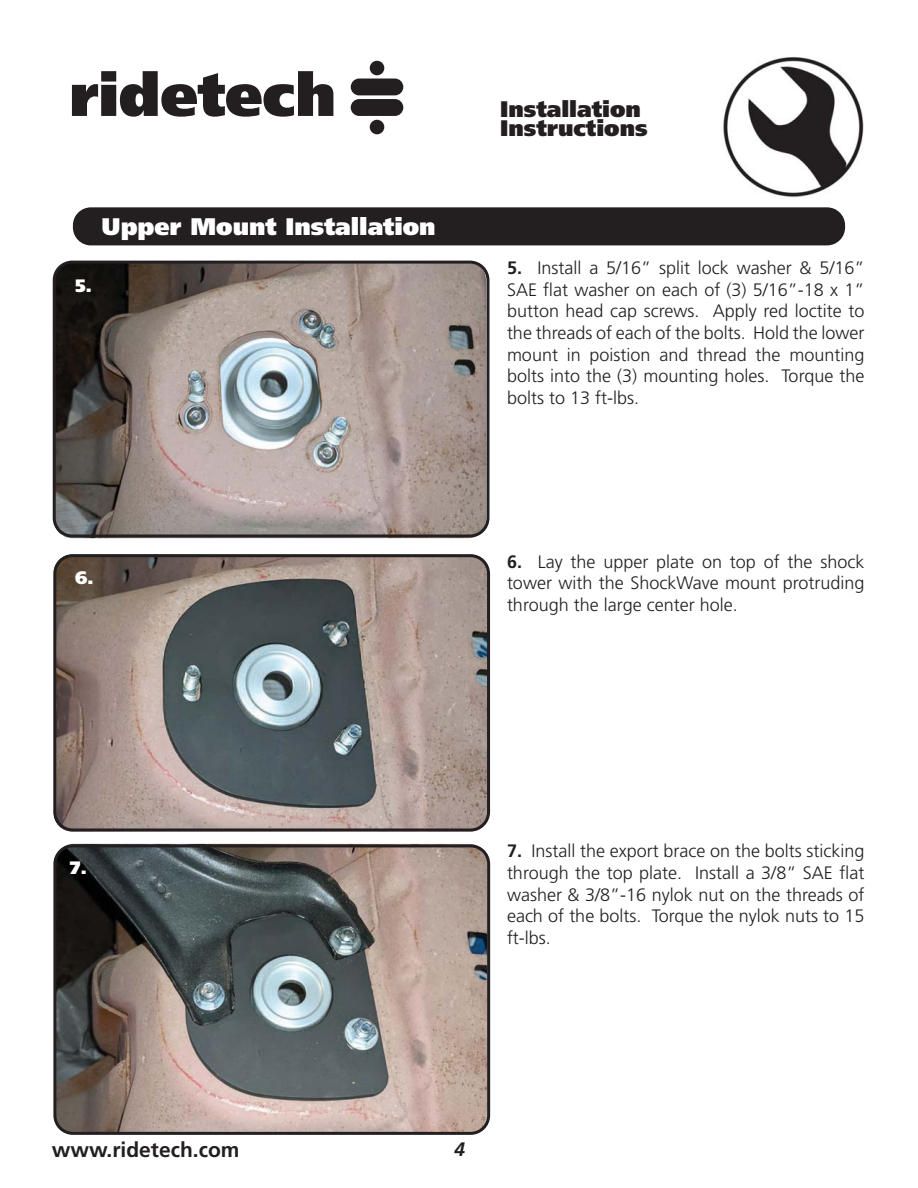
<style>
.page{position:relative;width:918px;height:1188px;background:#fff}
.page>*{position:absolute;margin:0;border:0;box-sizing:border-box;transform-origin:0 0}
.t1{font:900 24px "Frutiger";color:#fff}
.t2{font:900 22.5px/19.5px "Frutiger";color:#231f20}
.t3{font:700 21px "Frutiger";color:#231f20}
.t4{font:italic 700 19.5px "Frutiger";color:#231f20}
.t5{font:300 18px/21.6px "Frutiger";color:#231f20;text-align:justify}
.t6{font:900 18px "Frutiger";color:#fff}
.s1{font-weight:700}
</style>
<div class="page">
<img style="left:723px;top:84px;width:15px;height:86px">
<svg style="left:72px;top:71px;width:261px;height:46px"></svg>
<div style="left:351px;top:79px;width:52px;height:16px;background:#231f20;border-radius:8px"></div>
<div style="left:351px;top:99px;width:52px;height:17px;background:#231f20;border-radius:8px"></div>
<div style="left:370px;top:61px;width:14px;height:14px;background:#231f20;border-radius:50%"></div>
<div style="left:370px;top:120px;width:14px;height:14px;background:#231f20;border-radius:50%"></div>
<img style="left:56px;top:844px;width:432px;height:289px;border-radius:18px">
<img style="left:54px;top:554px;width:435px;height:278px;border-radius:18px">
<img style="left:54px;top:262px;width:432px;height:276px;border-radius:18px">
<div style="left:73px;top:207px;width:772px;height:38px;background:#231f20;border-radius:18px"></div>
<div style="left:53px;top:261px;width:436px;height:276px;border:3px solid #231f20;border-radius:18px"></div>
<div style="left:53px;top:554px;width:437px;height:277px;border:3px solid #231f20;border-radius:18px"></div>
<div style="left:53px;top:844px;width:437px;height:291px;border:3px solid #231f20;border-radius:18px"></div>
<h1 class="t1" style="left:102px;top:217px;width:336px">Upper Mount Installation</h1>
<p class="t6" style="left:75px;top:278px;width:19px">5.</p>
<p class="t6" style="left:75px;top:570px;width:20px">6.</p>
<p class="t2" style="left:500px;top:101px;width:149px">Installation<br>Instructions</p>
<p class="t5" style="left:507px;top:258px;width:359px"><span class="s1">5.</span> Install a 5/16” split lock washer &amp; 5/16” SAE flat washer on each of (3) 5/16”-18 x 1” button head cap screws. Apply red loctite to the threads of each of the bolts. Hold the lower mount in poistion and thread the mounting bolts into the (3) mounting holes. Torque the bolts to 13 ft-lbs.</p>
<p class="t5" style="left:507px;top:552px;width:359px"><span class="s1">6.</span> Lay the upper plate on top of the shock tower with the ShockWave mount protruding through the large center hole.</p>
<p class="t6" style="left:70px;top:860px;width:19px">7.</p>
<p class="t5" style="left:507px;top:842px;width:359px"><span class="s1">7.</span> Install the export brace on the bolts sticking through the top plate. Install a 3/8” SAE flat washer &amp; 3/8”-16 nylok nut on the threads of each of the bolts. Torque the nylok nuts to 15 ft-lbs.</p>
<p class="t3" style="left:52px;top:1142px;width:189px">www.ridetech.com</p>
<p class="t4" style="left:454px;top:1142px;width:12px">4</p>
</div>
